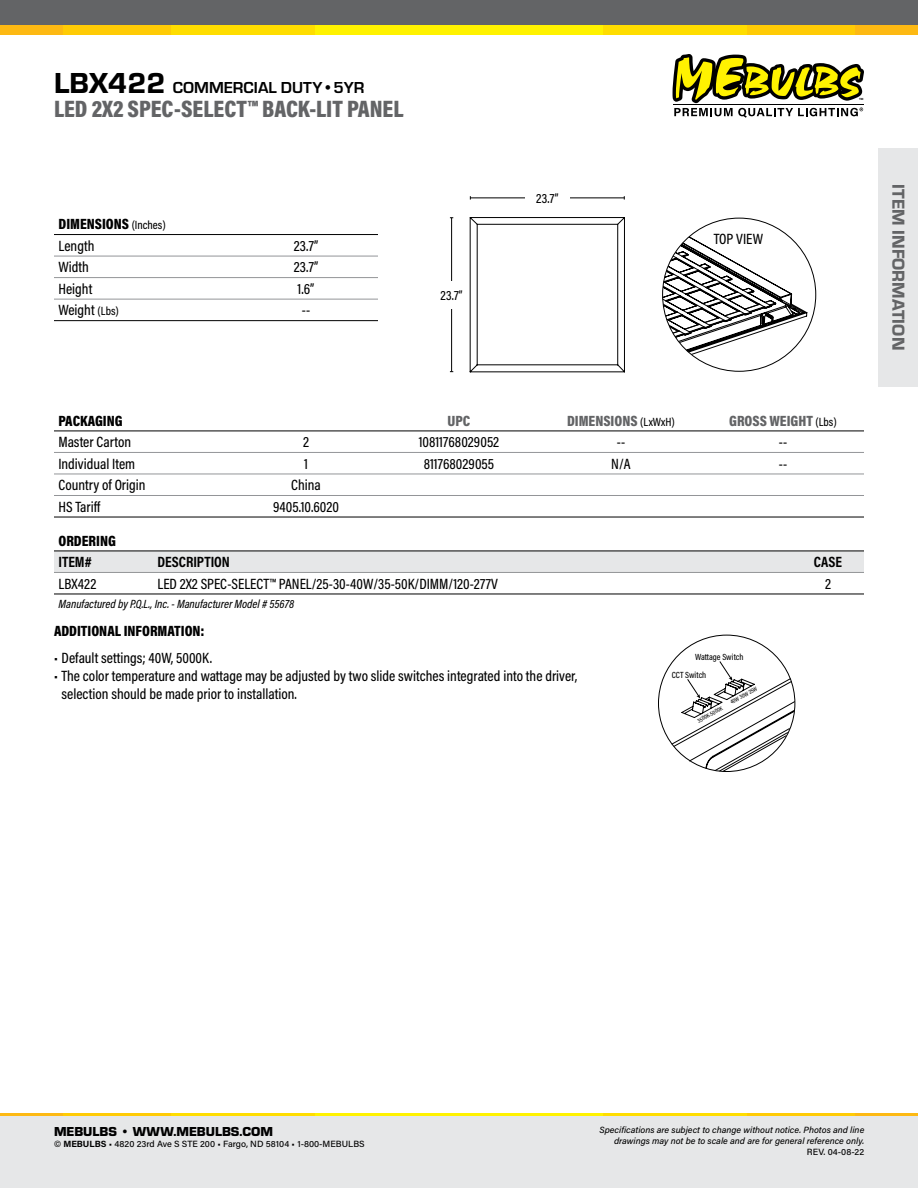
<style>
.page{position:relative;width:918px;height:1188px;background:#fff}
.page>*{position:absolute;margin:0;border:0;box-sizing:border-box;transform-origin:0 0}
.t1{font:900 24px "Acumin Pro Cond";letter-spacing:-.005em;color:#636466}
.t2{font:18px "Eurostile Hea";letter-spacing:.005em;color:#636466}
.t3{font:700 16.5px "Eurostile";color:#000}
.t4{font:500 15px/18px "Acumin Pro Cond";color:#000}
.t5{font:900 15px "Acumin Pro Cond";color:#000}
.t6{font:900 15px "Acumin Pro Cond";color:#636466}
.t7{font:700 15px "Acumin Pro Cond";color:#000}
.t8{font:900 13.5px "Eurostile";color:#000}
.t9{font:500 13.5px "Acumin Pro Cond";color:#000}
.t10{font:italic 500 12px "Acumin Pro Cond";color:#000}
.t11{font:italic 500 9px/10.5px "Acumin Pro";color:#000;text-align:right}
.t12{font:500 9px "Acumin Pro";color:#000}
.t13{font:500 9px "Acumin Pro Cond";color:#000}
.t14{font:500 6px "Acumin Pro Cond";color:#000}
.t15{font:700 3px "Acumin Pro";color:#000}
.s1{font-family:"Eurostile Hea";font-weight:400;font-size:30px}
.s2{font-weight:500;font-size:12px}
.s3{font-size:12px}
.s4{font-weight:500;font-size:12px;color:#000}
.s5{font-weight:700}
</style>
<div class="page">
<div style="left:0;top:0;width:918px;height:30px;background:#636466"></div>
<div style="left:0;top:25px;width:918px;height:10px;background:#fdb913"></div>
<div style="left:63px;top:25px;width:792px;height:10px;background:#ffcb05"></div>
<div style="left:171px;top:25px;width:576px;height:10px;background:#fd0"></div>
<div style="left:315px;top:25px;width:288px;height:10px;background:#fff200"></div>
<svg style="left:673px;top:54px;width:191px;height:64px"></svg>
<hr style="left:673px;top:104px;width:190px;height:1px;background:#000">
<div style="left:0;top:1115px;width:918px;height:73px;background:#e6e7e8"></div>
<hr style="left:0;top:1113px;width:918px;height:2px;background:#fdb913">
<hr style="left:63px;top:1113px;width:792px;height:2px;background:#ffcb05">
<hr style="left:171px;top:1113px;width:576px;height:2px;background:#fd0">
<hr style="left:315px;top:1113px;width:288px;height:2px;background:#fff200">
<svg style="left:663px;top:228px;width:144px;height:143px"></svg>
<hr style="left:54px;top:452px;width:180px;height:1px;background:#939598">
<hr style="left:234px;top:452px;width:144px;height:1px;background:#939598">
<hr style="left:378px;top:452px;width:162px;height:1px;background:#939598">
<hr style="left:540px;top:452px;width:162px;height:1px;background:#939598">
<hr style="left:702px;top:452px;width:162px;height:1px;background:#939598">
<hr style="left:54px;top:474px;width:180px;height:1px;background:#939598">
<hr style="left:234px;top:474px;width:144px;height:1px;background:#939598">
<hr style="left:378px;top:474px;width:162px;height:1px;background:#939598">
<hr style="left:540px;top:474px;width:162px;height:1px;background:#939598">
<hr style="left:702px;top:474px;width:162px;height:1px;background:#939598">
<hr style="left:54px;top:495px;width:180px;height:1px;background:#939598">
<hr style="left:234px;top:495px;width:144px;height:1px;background:#939598">
<hr style="left:378px;top:495px;width:162px;height:1px;background:#939598">
<hr style="left:540px;top:495px;width:162px;height:1px;background:#939598">
<hr style="left:702px;top:495px;width:162px;height:1px;background:#939598">
<hr style="left:54px;top:431px;width:180px;height:1px;background:#000">
<hr style="left:234px;top:431px;width:144px;height:1px;background:#000">
<hr style="left:378px;top:431px;width:162px;height:1px;background:#000">
<hr style="left:540px;top:431px;width:162px;height:1px;background:#000">
<hr style="left:702px;top:431px;width:162px;height:1px;background:#000">
<hr style="left:54px;top:517px;width:180px;height:1px;background:#000">
<hr style="left:234px;top:517px;width:144px;height:1px;background:#000">
<hr style="left:378px;top:517px;width:162px;height:1px;background:#000">
<hr style="left:540px;top:517px;width:162px;height:1px;background:#000">
<hr style="left:702px;top:517px;width:162px;height:1px;background:#000">
<div style="left:54px;top:552px;width:810px;height:20px;background:#e6e7e8"></div>
<hr style="left:54px;top:572px;width:99px;height:1px;background:#939598">
<hr style="left:153px;top:572px;width:639px;height:1px;background:#939598">
<hr style="left:792px;top:572px;width:72px;height:1px;background:#939598">
<hr style="left:54px;top:594px;width:99px;height:1px;background:#000">
<hr style="left:153px;top:594px;width:639px;height:1px;background:#000">
<hr style="left:792px;top:594px;width:72px;height:1px;background:#000">
<hr style="left:54px;top:551px;width:99px;height:1px;background:#000">
<hr style="left:153px;top:551px;width:639px;height:1px;background:#000">
<hr style="left:792px;top:551px;width:72px;height:1px;background:#000">
<hr style="left:54px;top:256px;width:180px;height:1px;background:#939598">
<hr style="left:234px;top:256px;width:144px;height:1px;background:#939598">
<hr style="left:54px;top:277px;width:180px;height:1px;background:#939598">
<hr style="left:234px;top:277px;width:144px;height:1px;background:#939598">
<hr style="left:54px;top:299px;width:180px;height:1px;background:#939598">
<hr style="left:234px;top:299px;width:144px;height:1px;background:#939598">
<hr style="left:54px;top:234px;width:180px;height:1px;background:#000">
<hr style="left:234px;top:234px;width:144px;height:1px;background:#000">
<hr style="left:54px;top:320px;width:180px;height:1px;background:#000">
<hr style="left:234px;top:320px;width:144px;height:1px;background:#000">
<hr style="left:451px;top:218px;width:1px;height:154px;background:#000">
<div style="left:438px;top:281px;width:27px;height:27px;background:#fff"></div>
<hr style="left:470px;top:198px;width:154px;height:1px;background:#000">
<div style="left:525px;top:189px;width:44px;height:18px;background:#fff"></div>
<svg style="left:470px;top:217px;width:155px;height:155px"></svg>
<svg style="left:672px;top:660px;width:123px;height:112px"></svg>
<div style="left:878px;top:148px;width:40px;height:238px;background:#e6e7e8"></div>
<p class="t3" style="left:54px;top:75px;width:312px"><span class="s1">LBX422</span> COMMERCIAL DUTY•5YR</p>
<p class="t1" style="left:54px;top:93px;width:351px">LED 2X2 SPEC-SELECT™ BACK-LIT PANEL</p>
<p class="t5" style="left:58px;top:214px;width:109px">DIMENSIONS <span class="s2">(Inches)</span></p>
<p class="t4" style="left:58px;top:236px;width:37px">Length</p>
<p class="t4" style="left:294px;top:236px;width:26px">23.7”</p>
<p class="t4" style="left:58px;top:258px;width:32px">Width</p>
<p class="t4" style="left:294px;top:258px;width:26px">23.7”</p>
<p class="t4" style="left:58px;top:279px;width:35px">Height</p>
<p class="t4" style="left:298px;top:279px;width:18px">1.6”</p>
<p class="t4" style="left:58px;top:301px;width:62px">Weight <span class="s3">(Lbs)</span></p>
<p class="t4" style="left:302px;top:301px;width:10px">--</p>
<p class="t9" style="left:441px;top:286px;width:24px">23.7”</p>
<p class="t9" style="left:536px;top:189px;width:24px">23.7”</p>
<p class="t4" style="left:714px;top:229px;width:51px">TOP VIEW</p>
<p class="t15" style="left:859px;top:97px;width:6px">TM</p>
<p class="t5" style="left:58px;top:411px;width:66px">PACKAGING</p>
<p class="t6" style="left:448px;top:411px;width:24px">UPC</p>
<p class="t6" style="left:567px;top:411px;width:109px">DIMENSIONS <span class="s4">(LxWxH)</span></p>
<p class="t6" style="left:729px;top:411px;width:109px">GROSS WEIGHT <span class="s4">(Lbs)</span></p>
<p class="t4" style="left:58px;top:433px;width:74px">Master Carton</p>
<p class="t4" style="left:303px;top:433px;width:7px">2</p>
<p class="t4" style="left:419px;top:433px;width:82px">10811768029052</p>
<p class="t4" style="left:617px;top:433px;width:10px">--</p>
<p class="t4" style="left:779px;top:433px;width:10px">--</p>
<p class="t4" style="left:58px;top:454px;width:78px">Individual Item</p>
<p class="t4" style="left:304px;top:454px;width:5px">1</p>
<p class="t4" style="left:424px;top:454px;width:72px">811768029055</p>
<p class="t4" style="left:611px;top:454px;width:21px">N/A</p>
<p class="t4" style="left:779px;top:454px;width:10px">--</p>
<p class="t4" style="left:58px;top:476px;width:88px">Country of Origin</p>
<p class="t4" style="left:291px;top:476px;width:31px">China</p>
<p class="t4" style="left:58px;top:497px;width:43px">HS Tariff</p>
<p class="t4" style="left:273px;top:497px;width:67px">9405.10.6020</p>
<p class="t5" style="left:58px;top:531px;width:59px">ORDERING</p>
<p class="t7" style="left:58px;top:552px;width:35px">ITEM#</p>
<p class="t7" style="left:158px;top:552px;width:74px">DESCRIPTION</p>
<p class="t7" style="left:814px;top:552px;width:30px">CASE</p>
<p class="t4" style="left:58px;top:574px;width:39px">LBX422</p>
<p class="t4" style="left:158px;top:574px;width:342px">LED 2X2 SPEC-SELECT™ PANEL/25-30-40W/35-50K/DIMM/120-277V</p>
<p class="t4" style="left:825px;top:574px;width:7px">2</p>
<p class="t10" style="left:58px;top:596px;width:237px">Manufactured by P.Q.L., Inc. - Manufacturer Model # 55678</p>
<p class="t5" style="left:54px;top:621px;width:152px">ADDITIONAL INFORMATION:</p>
<p class="t4" style="left:54px;top:649px;width:160px">• Default settings; 40W, 5000K.</p>
<p class="t4" style="left:62px;top:667px;width:517px;text-indent:-8px">• The color temperature and wattage may be adjusted by two slide switches integrated into the driver, selection should be made prior to installation.</p>
<p class="t13" style="left:695px;top:651px;width:50px">Wattage Switch</p>
<p class="t14" style="left:729px;top:699px;width:31px;rotate:-29deg">40W 30W 25W</p>
<p class="t14" style="left:696px;top:718px;width:29px;rotate:-29deg">3500K-5000K</p>
<p class="t13" style="left:672px;top:669px;width:36px">CCT Switch</p>
<p class="t2" style="left:911px;top:184px;width:168px;rotate:90deg">ITEM INFORMATION</p>
<p class="t8" style="left:54px;top:1122px;width:221px">MEBULBS <span class="s5">•</span> WWW.MEBULBS.COM</p>
<p class="t12" style="left:54px;top:1138px;width:312px">© <span class="s5">MEBULBS</span> • 4820 23rd Ave S STE 200 • Fargo, ND 58104 • 1-800-MEBULBS</p>
<p class="t11" style="left:600px;top:1125px;width:266px">Specifications are subject to change without notice. Photos and line drawings may not be to scale and are for general reference only.</p>
<p class="t12" style="left:807px;top:1145px;width:59px">REV. 04-08-22</p>
</div>
